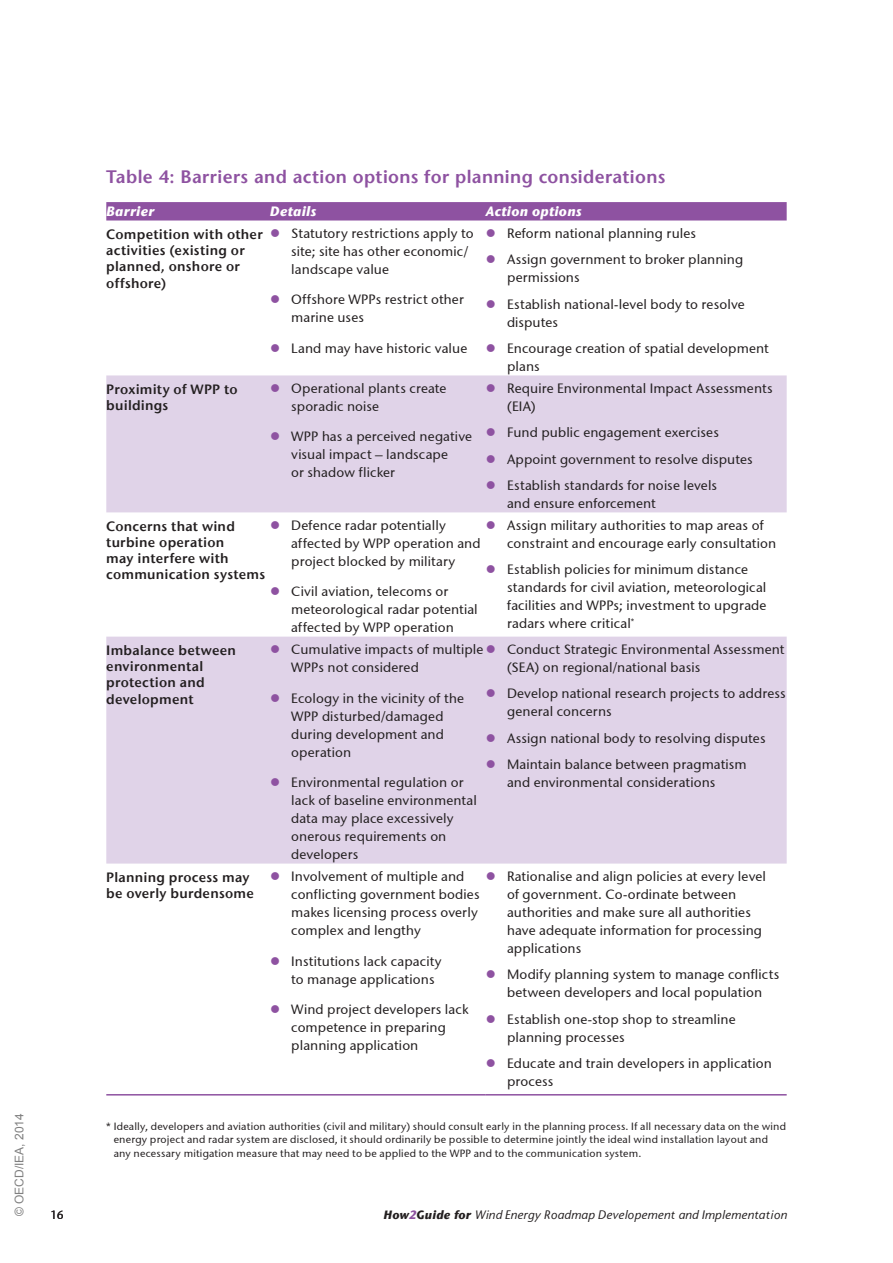
<style>
.page{position:relative;width:893px;height:1263px;background:#fff}
.page>*{position:absolute;margin:0;border:0;box-sizing:border-box;transform-origin:0 0}
.t1{font:600 18px "Stone Sans LT";letter-spacing:.02em;color:#8e52a1}
.t2{font:13.5px/18px "Stone Sans ITCTT Medium";letter-spacing:.01em;color:#231f20}
.t3{font:13.5px/16.2px "Stone Sans ITC Semi";letter-spacing:.02em;color:#231f20}
.t4{font:italic 700 13.5px "Stone Sans ITC";letter-spacing:.02em;color:#fff}
.t5{font:italic 12px "Stone Sans";letter-spacing:.025em;color:#231f20}
.t6{font:12px "Arial";color:#808080}
.t7{font:12px "Stone Sans ITCTT Medium";color:#231f20}
.t8{font:10.5px/13.5px "Stone Sans ITCTT Medium";letter-spacing:.02em;color:#231f20}
.s1{font-family:"Stone Sans ITC";font-weight:700}
.s2{font-family:"Stone Sans ITC";font-weight:700;color:#8e52a1}
</style>
<div class="page">
<div style="left:106px;top:202px;width:681px;height:18px;background:#8e52a1"></div>
<svg style="left:106px;top:375px;width:681px;height:488px;fill:#e0d3e8"></svg>
<hr style="left:106px;top:1094px;width:164px;height:1px;background:#8e52a1">
<hr style="left:270px;top:1094px;width:216px;height:1px;background:#8e52a1">
<hr style="left:486px;top:1094px;width:301px;height:1px;background:#8e52a1">
<svg style="left:271px;top:384px;width:8px;height:8px"></svg>
<svg style="left:271px;top:432px;width:8px;height:8px"></svg>
<svg style="left:487px;top:384px;width:8px;height:8px"></svg>
<svg style="left:487px;top:428px;width:8px;height:8px"></svg>
<svg style="left:487px;top:455px;width:8px;height:8px"></svg>
<svg style="left:487px;top:481px;width:8px;height:8px"></svg>
<svg style="left:271px;top:521px;width:8px;height:8px"></svg>
<svg style="left:271px;top:587px;width:8px;height:8px"></svg>
<svg style="left:487px;top:521px;width:8px;height:8px"></svg>
<svg style="left:487px;top:565px;width:8px;height:8px"></svg>
<svg style="left:271px;top:645px;width:8px;height:8px"></svg>
<svg style="left:271px;top:694px;width:8px;height:7px"></svg>
<svg style="left:271px;top:778px;width:8px;height:8px"></svg>
<svg style="left:487px;top:645px;width:8px;height:8px"></svg>
<svg style="left:487px;top:689px;width:8px;height:8px"></svg>
<svg style="left:487px;top:734px;width:8px;height:8px"></svg>
<svg style="left:487px;top:760px;width:8px;height:8px"></svg>
<p class="t6" style="left:13px;top:1216px;width:104px;rotate:-90deg">© OECD/IEA, 2014</p>
<h1 class="t1" style="left:106px;top:166px;width:560px">Table 4: Barriers and action options for planning considerations</h1>
<p class="t4" style="left:106px;top:203px;width:50px">Barrier</p>
<p class="t4" style="left:270px;top:203px;width:48px">Details</p>
<p class="t4" style="left:486px;top:203px;width:97px">Action options</p>
<p class="t3" style="left:106px;top:226px;width:158px">Competition with other activities (existing or planned, onshore or offshore)</p>
<p class="t2" style="left:291px;top:224px;width:184px">Statutory restrictions apply to site; site has other economic/ landscape value</p>
<p class="t2" style="left:291px;top:291px;width:174px">Offshore WPPs restrict other marine uses</p>
<p class="t2" style="left:291px;top:339px;width:177px">Land may have historic value</p>
<p class="t2" style="left:507px;top:220px;width:238px;line-height:26.5px">Reform national planning rules<br>Assign government to broker planning</p>
<p class="t2" style="left:507px;top:264px;width:239px;line-height:26.5px">permissions<br>Establish national-‐level body to resolve</p>
<p class="t2" style="left:507px;top:309px;width:263px;line-height:26.5px">disputes<br>Encourage creation of spatial development</p>
<p class="t2" style="left:507px;top:357px;width:34px">plans</p>
<p class="t3" style="left:106px;top:381px;width:133px">Proximity of WPP to buildings</p>
<p class="t2" style="left:291px;top:379px;width:157px">Operational plants create sporadic noise</p>
<p class="t2" style="left:291px;top:428px;width:182px">WPP has a perceived negative visual impact – landscape<br>or shadow flicker</p>
<p class="t3" style="left:106px;top:518px;width:160px">Concerns that wind turbine operation<br>may interfere with communication systems</p>
<p class="t2" style="left:291px;top:516px;width:191px">Defence radar potentially affected by WPP operation and project blocked by military</p>
<p class="t2" style="left:291px;top:583px;width:188px">Civil aviation, telecoms or meteorological radar potential affected by WPP operation</p>
<p class="t3" style="left:106px;top:642px;width:131px">Imbalance between environmental protection and development</p>
<p class="t2" style="left:291px;top:640px;width:194px">Cumulative impacts of multiple<br>WPPs not considered</p>
<p class="t2" style="left:291px;top:689px;width:174px">Ecology in the vicinity of the<br>WPP disturbed/damaged during development and operation</p>
<p class="t2" style="left:291px;top:773px;width:187px">Environmental regulation or lack of baseline environmental data may place excessively onerous requirements on developers</p>
<p class="t2" style="left:507px;top:379px;width:267px">Require Environmental Impact Assessments (EIA)</p>
<p class="t2" style="left:507px;top:419px;width:247px;line-height:26.5px">Fund public engagement exercises<br>Appoint government to resolve disputes<br>Establish standards for noise levels</p>
<p class="t2" style="left:507px;top:494px;width:150px">and ensure enforcement</p>
<p class="t2" style="left:507px;top:516px;width:271px">Assign military authorities to map areas of constraint and encourage early consultation</p>
<p class="t2" style="left:507px;top:560px;width:261px">Establish policies for minimum distance standards for civil aviation, meteorological facilities and WPPs; investment to upgrade radars where critical<sup>*</sup></p>
<p class="t2" style="left:507px;top:640px;width:279px">Conduct Strategic Environmental Assessment (SEA) on regional/national basis</p>
<p class="t2" style="left:507px;top:684px;width:280px">Develop national research projects to address general concerns</p>
<p class="t2" style="left:507px;top:725px;width:260px;line-height:26.5px">Assign national body to resolving disputes<br>Maintain balance between pragmatism</p>
<p class="t2" style="left:507px;top:773px;width:210px">and environmental considerations</p>
<p class="t2" style="left:507px;top:867px;width:261px">Rationalise and align policies at every level of government. Co-‐ordinate between authorities and make sure all authorities have adequate information for processing applications</p>
<p class="t2" style="left:507px;top:965px;width:274px">Modify planning system to manage conflicts between developers and local population</p>
<p class="t2" style="left:507px;top:1010px;width:230px">Establish one-‐stop shop to streamline planning processes</p>
<p class="t2" style="left:507px;top:1054px;width:266px">Educate and train developers in application process</p>
<p class="t8" style="left:114px;top:1119px;width:674px;text-indent:-7px">* Ideally, developers and aviation authorities (civil and military) should consult early in the planning process. If all necessary data on the wind energy project and radar system are disclosed, it should ordinarily be possible to determine jointly the ideal wind installation layout and any necessary mitigation measure that may need to be applied to the WPP and to the communication system.</p>
<p class="t3" style="left:106px;top:869px;width:149px">Planning process may be overly burdensome</p>
<p class="t2" style="left:291px;top:867px;width:190px">Involvement of multiple and conflicting government bodies makes licensing process overly complex and lengthy</p>
<p class="t2" style="left:291px;top:952px;width:152px">Institutions lack capacity to manage applications</p>
<p class="t2" style="left:291px;top:1000px;width:179px">Wind project developers lack competence in preparing planning application</p>
<p class="t7" style="left:51px;top:1208px;width:15px">16</p>
<p class="t5" style="left:383px;top:1210px;width:405px"><span class="s1">How</span><span class="s2">2</span><span class="s1">Guide for</span> Wind Energy Roadmap Developement and Implementation</p>
</div>
